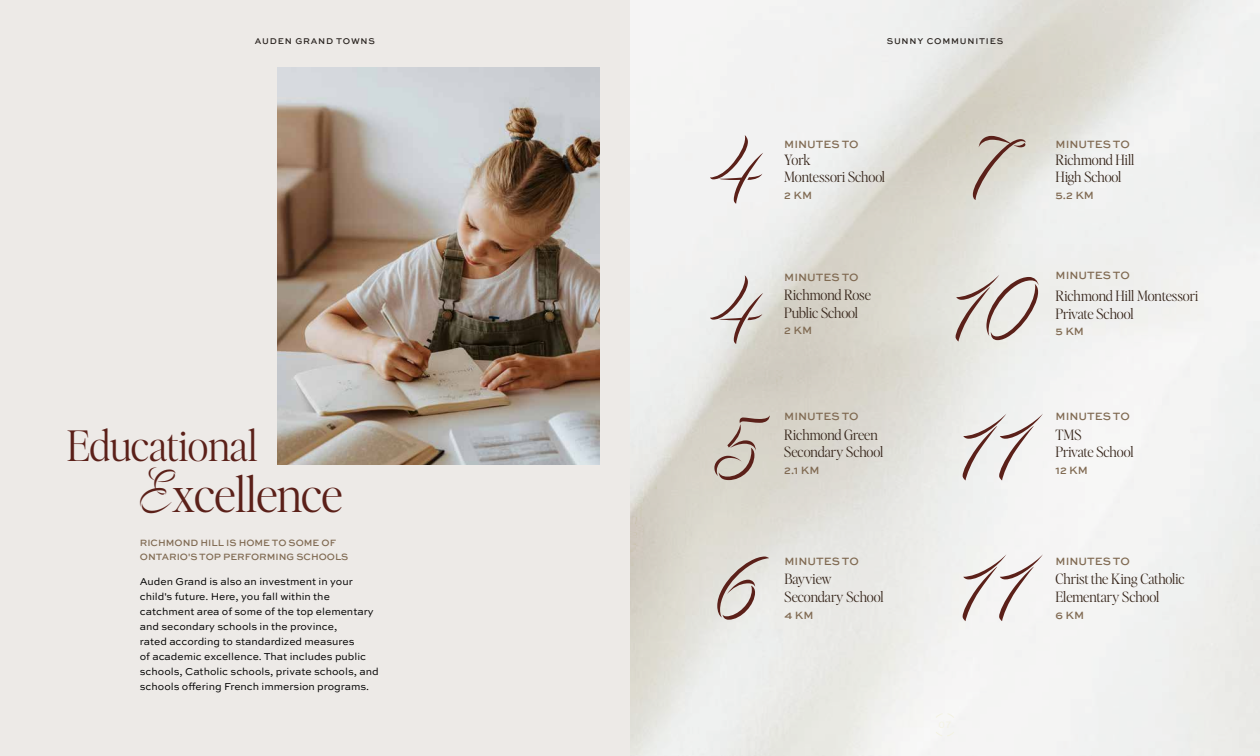
<style>
.page{position:relative;width:1260px;height:756px;background:#fff}
.page>*{position:absolute;margin:0;border:0;box-sizing:border-box;transform-origin:0 0}
.t1{font:83.04px "Volina";color:#5b2019}
.t2{font:300 47.95px "Editor's Note";letter-spacing:-.01em;color:#5b2019}
.t3{font:300 42px "Editor's Note";color:#5b2019}
.t4{font:300 14.26px/17.5px "Editor's Note";color:#352419}
.t5{font:500 11.11px "Sweet Sans Pro";color:#806a52}
.t6{font:10.5px/14.9px "Sweet Sans Pro";color:#000}
.t7{font:500 9.62px/14px "Sweet Sans Pro";color:#806a52}
.t8{font:500 8.75px "Sweet Sans Pro";letter-spacing:.09em;color:#28221e}
.s1{font-family:"Volina";font-weight:400}
</style>
<div class="page">
<svg style="left:630px;top:0;width:630px;height:756px;fill:#eeefee"></svg>
<div style="left:0;top:0;width:630px;height:756px;background:#edeae7"></div>
<img style="left:278px;top:68px;width:321px;height:396px">
<svg style="left:935px;top:731px;width:19px;height:5px"></svg>
<svg style="left:935px;top:713px;width:19px;height:5px"></svg>
<p class="t8" style="left:255px;top:34px;width:122px">AUDEN GRAND TOWNS</p>
<h3 class="t3" style="left:67px;top:417px;width:192px">Educational</h3>
<h2 class="t2" style="left:135px;top:462px;width:210px"><span class="s1">E</span>xcellence</h2>
<p class="t7" style="left:140px;top:536px;width:210px">RICHMOND HILL IS HOME TO SOME OF<br>ONTARIO'S TOP PERFORMING SCHOOLS</p>
<p class="t6" style="left:140px;top:574px;width:240px">Auden Grand is also an investment in your child's future. Here, you fall within the catchment area of some of the top elementary and secondary schools in the province,<br>rated according to standardized measures<br>of academic excellence. That includes public schools, Catholic schools, private schools, and schools offering French immersion programs.</p>
<p class="t8" style="left:887px;top:34px;width:118px">SUNNY COMMUNITIES</p>
<h1 class="t1" style="left:709px;top:122px;width:57px">4</h1>
<h1 class="t1" style="left:965px;top:121px;width:51px">7</h1>
<p class="t5" style="left:784px;top:137px;width:76px">MINUTES TO</p>
<p class="t5" style="left:1056px;top:137px;width:76px">MINUTES TO</p>
<h3 class="t4" style="left:784px;top:150px;width:102px">York<br>Montessori School</h3>
<h3 class="t4" style="left:1056px;top:150px;width:80px">Richmond Hill<br>High School</h3>
<p class="t5" style="left:784px;top:187px;width:29px">2 KM</p>
<p class="t5" style="left:1056px;top:187px;width:40px">5.2 KM</p>
<h1 class="t1" style="left:709px;top:262px;width:57px">4</h1>
<p class="t5" style="left:784px;top:269px;width:76px">MINUTES TO</p>
<h3 class="t4" style="left:784px;top:286px;width:88px">Richmond Rose</h3>
<h3 class="t4" style="left:784px;top:303px;width:75px">Public School</h3>
<p class="t5" style="left:784px;top:322px;width:29px">2 KM</p>
<h1 class="t1" style="left:943px;top:262px;width:94px">10</h1>
<p class="t5" style="left:1056px;top:267px;width:76px">MINUTES TO</p>
<h3 class="t4" style="left:1056px;top:287px;width:144px">Richmond Hill Montessori<br>Private School</h3>
<p class="t5" style="left:1056px;top:324px;width:30px">5 KM</p>
<h1 class="t1" style="left:712px;top:402px;width:50px">5</h1>
<p class="t5" style="left:784px;top:408px;width:76px">MINUTES TO</p>
<p class="t5" style="left:1056px;top:408px;width:76px">MINUTES TO</p>
<h1 class="t1" style="left:950px;top:401px;width:80px">11</h1>
<h3 class="t4" style="left:784px;top:425px;width:101px">Richmond Green<br>Secondary School</h3>
<h3 class="t4" style="left:1056px;top:425px;width:27px">TMS</h3>
<h3 class="t4" style="left:1056px;top:443px;width:79px">Private School</h3>
<p class="t5" style="left:784px;top:462px;width:37px">2.1 KM</p>
<p class="t5" style="left:1056px;top:462px;width:34px">12 KM</p>
<h1 class="t1" style="left:712px;top:541px;width:49px">6</h1>
<p class="t5" style="left:785px;top:553px;width:76px">MINUTES TO</p>
<h3 class="t4" style="left:785px;top:570px;width:101px">Bayview<br>Secondary School</h3>
<p class="t5" style="left:785px;top:607px;width:31px">4 KM</p>
<h1 class="t1" style="left:950px;top:541px;width:80px">11</h1>
<p class="t5" style="left:1056px;top:553px;width:76px">MINUTES TO</p>
<h3 class="t4" style="left:1056px;top:570px;width:131px">Christ the King Catholic</h3>
<h3 class="t4" style="left:1056px;top:587px;width:105px">Elementary School</h3>
<p class="t5" style="left:1056px;top:607px;width:30px">6 KM</p>
</div>
